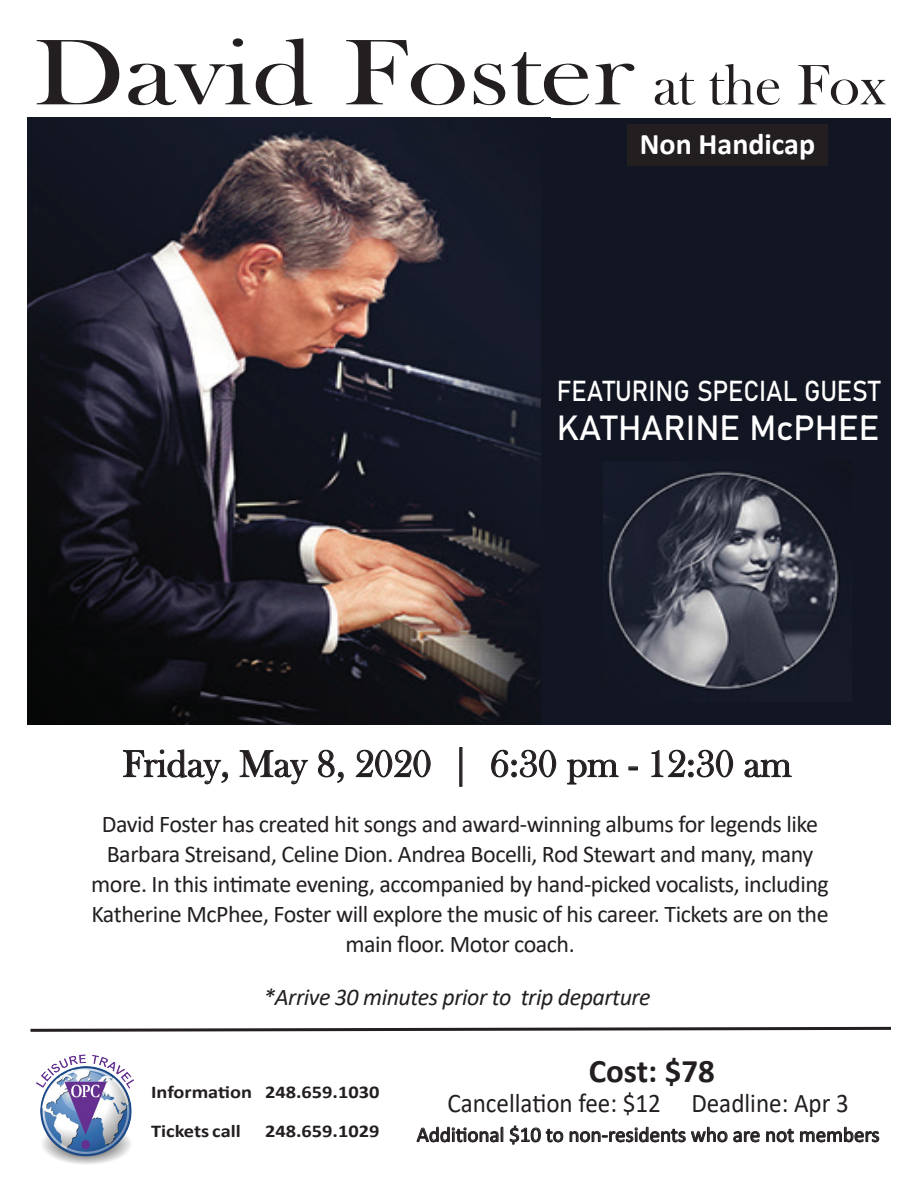
<style>
.page{position:relative;width:918px;height:1188px;background:#fff}
.page>*{position:absolute;margin:0;border:0;box-sizing:border-box;transform-origin:0 0}
.t1{font:96.45px "Bask Old Face";color:#231f20;scale:1.22 1}
.t2{font:39px "Bask Old Face";color:#231f20}
.t3{font:34.5px "Bahnschrift";color:#fff}
.t4{font:700 33px "Calibri";color:#231f20}
.t5{font:700 30px "Calibri";color:#fff}
.t6{font:28.5px "Bahnschrift";color:#fff;scale:.9 1}
.t7{font:27px "Calibri";color:#231f20;scale:.93 1}
.t8{font:24px/30px "Calibri";letter-spacing:-.02em;color:#231f20;text-align:center}
.t9{font:italic 24px "Calibri";letter-spacing:-.02em;color:#231f20}
.t10{font:21px "Calibri";color:#231f20}
.t11{font:700 18px/38.1px "Calibri";color:#231f20;scale:1.13 1}
.s1{font-size:58.8px}
</style>
<div class="page">
<img style="left:36px;top:1054px;width:98px;height:110px">
<svg style="left:416px;top:1125px;width:344px;height:20px"></svg>
<svg style="left:766px;top:1128px;width:28px;height:14px"></svg>
<svg style="left:800px;top:1126px;width:80px;height:16px"></svg>
<svg style="left:123px;top:749px;width:105px;height:35px"></svg>
<svg style="left:239px;top:750px;width:69px;height:34px"></svg>
<svg style="left:318px;top:749px;width:26px;height:34px"></svg>
<svg style="left:356px;top:749px;width:75px;height:29px"></svg>
<svg style="left:491px;top:749px;width:65px;height:29px"></svg>
<svg style="left:567px;top:759px;width:52px;height:26px"></svg>
<svg style="left:629px;top:767px;width:9px;height:3px"></svg>
<svg style="left:651px;top:749px;width:82px;height:29px"></svg>
<svg style="left:744px;top:759px;width:48px;height:19px"></svg>
<img style="left:27px;top:118px;width:514px;height:606px">
<div style="left:541px;top:118px;width:350px;height:607px;background:#121622"></div>
<img style="left:604px;top:471px;width:236px;height:219px">
<div style="left:627px;top:124px;width:201px;height:42px;background:#231f20"></div>
<svg style="left:30px;top:1026px;width:861px;height:6px"></svg>
<h1 class="t1" style="left:34px;top:19px;width:700px">David Foster <span class="s1">at the Fox</span></h1>
<p class="t5" style="left:640px;top:123px;width:177px">Non Handicap</p>
<p class="t6" style="left:557px;top:373px;width:361px">FEATURING SPECIAL GUEST</p>
<h3 class="t3" style="left:557px;top:406px;width:324px">KATHARINE McPHEE</h3>
<h2 class="t2" style="left:123px;top:742px;width:671px">Friday, May 8, 2020 | 6:30 pm - 12:30 am</h2>
<p class="t8" style="left:91px;top:809px;width:739px">David Foster has created hit songs and award-winning albums for legends like Barbara Streisand, Celine Dion. Andrea Bocelli, Rod Stewart and many, many more. In this intimate evening, accompanied by hand-picked vocalists, including Katherine McPhee, Foster will explore the music of his career. Tickets are on the main floor. Motor coach.</p>
<p class="t9" style="left:263px;top:980px;width:389px">*Arrive 30 minutes prior to trip departure</p>
<p class="t11" style="left:151px;top:1073px;width:204px">Information 248.659.1030<br>Tickets call</p>
<p class="t11" style="left:265px;top:1111px;width:103px">248.659.1029</p>
<h3 class="t4" style="left:589px;top:1047px;width:128px">Cost: $78</h3>
<p class="t7" style="left:447px;top:1084px;width:433px">Cancellation fee: $12 Deadline: Apr 3</p>
<p class="t10" style="left:417px;top:1120px;width:464px">Additional $10 to non-residents who are not members</p>
</div>
